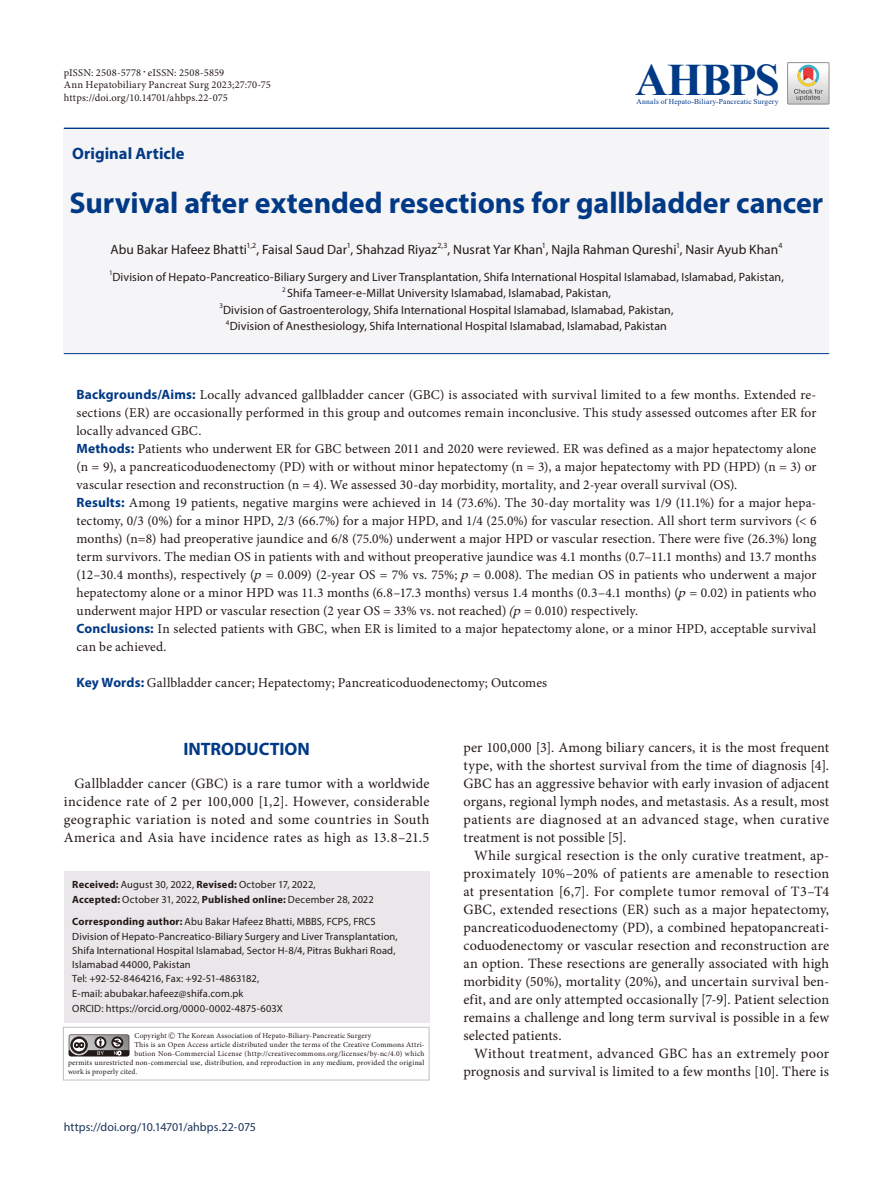
<style>
.page{position:relative;width:893px;height:1191px;background:#fff}
.page>*{position:absolute;margin:0;border:0;box-sizing:border-box;transform-origin:0 0}
.t1{font:700 45px "Times New Roman";letter-spacing:-.03em;color:#003985}
.t2{font:700 30px "Myriad Pro";letter-spacing:-.005em;color:#003985}
.t3{font:700 18px "Myriad Pro";letter-spacing:-.005em;color:#003985}
.t4{font:700 16.5px "Myriad Pro";color:#003985}
.t5{font:14.25px/18px "Minion Pro";letter-spacing:.01em;color:#231916;text-align:justify}
.t6{font:14.25px "Minion Pro";letter-spacing:.03em;color:#231916}
.t7{font:13.5px/18px "Minion Pro";letter-spacing:.01em;color:#231916}
.t8{font:13.5px "Myriad Pro";color:#231916}
.t9{font:12px "Myriad Pro";letter-spacing:.005em;color:#231916}
.t10{font:12px "Myriad Pro";letter-spacing:.005em;color:#193258}
.t11{font:10.5px/14.7px "Myriad Pro";letter-spacing:.01em;color:#231916}
.t12{font:10.5px/12.8px "Minion Pro";letter-spacing:.015em;color:#231916}
.t13{font:7.8px "Myriad Pro";color:#231916}
.t14{font:7.5px "Minion Pro";letter-spacing:.025em;color:#231916}
.t15{font:7.5px "Times New Roman";letter-spacing:.025em;color:#003985}
.t16{font:7.05px "Myriad Pro";color:#231916}
.s1{font-family:"Ko Pub World Batang PM"}
.s2{font-family:"Myriad Pro";font-weight:700;color:#003985}
.s3{font-style:italic}
.s4{font-weight:700}
</style>
<div class="page">
<hr style="left:64px;top:128px;width:765px;height:2px;background:#003985">
<div style="left:64px;top:129px;width:765px;height:224px;background:#f5f4f7"></div>
<hr style="left:64px;top:353px;width:765px;height:1px;background:#003985">
<div style="left:787px;top:62px;width:42px;height:42px;border:1px solid #94908f"></div>
<svg style="left:788px;top:63px;width:41px;height:41px"></svg>
<div style="left:64px;top:871px;width:365px;height:151px;background:#eae7eb"></div>
<div style="left:63px;top:1026px;width:366px;height:54px;border:1px solid #c3bcc8"></div>
<svg style="left:69px;top:1034px;width:60px;height:22px"></svg>
<p class="t12" style="left:64px;top:66px;width:209px">pISSN: 2508-5778<span class="s1">ㆍ</span>eISSN: 2508-5859<br>Ann Hepatobiliary Pancreat Surg 2023;27:70-75 https://doi.org/10.14701/ahbps.22-075</p>
<p class="t4" style="left:72px;top:142px;width:114px">Original Article</p>
<h1 class="t1" style="left:635px;top:47px;width:146px">AHBPS</h1>
<p class="t15" style="left:636px;top:96px;width:144px">Annals of Hepato-Biliary-Pancreatic Surgery</p>
<p class="t2" style="left:70px;top:184px;width:755px">Survival after extended resections for gallbladder cancer</p>
<p class="t8" style="left:111px;top:241px;width:138px">Abu Bakar Hafeez Bhatti</p>
<p class="t13" style="left:247px;top:240px;width:11px">1,2</p>
<p class="t8" style="left:256px;top:241px;width:182px">, Faisal Saud Dar , Shahzad Riyaz</p>
<p class="t13" style="left:347px;top:240px;width:6px">1</p>
<p class="t13" style="left:437px;top:240px;width:12px">2,3</p>
<p class="t8" style="left:448px;top:241px;width:332px">, Nusrat Yar Khan , Najla Rahman Qureshi , Nasir Ayub Khan</p>
<p class="t13" style="left:542px;top:240px;width:6px">1</p>
<p class="t13" style="left:676px;top:240px;width:6px">1</p>
<p class="t13" style="left:778px;top:240px;width:6px">4</p>
<p class="t16" style="left:109px;top:268px;width:5px">1</p>
<p class="t9" style="left:112px;top:269px;width:673px">Division of Hepato-Pancreatico-Biliary Surgery and Liver Transplantation, Shifa International Hospital Islamabad, Islamabad, Pakistan,</p>
<p class="t16" style="left:282px;top:285px;width:5px">2</p>
<p class="t9" style="left:287px;top:286px;width:325px">Shifa Tameer-e-Millat University Islamabad, Islamabad, Pakistan,</p>
<p class="t16" style="left:219px;top:301px;width:5px">3</p>
<p class="t9" style="left:223px;top:302px;width:452px">Division of Gastroenterology, Shifa International Hospital Islamabad, Islamabad, Pakistan,</p>
<p class="t16" style="left:226px;top:318px;width:5px">4</p>
<p class="t9" style="left:230px;top:319px;width:439px">Division of Anesthesiology, Shifa International Hospital Islamabad, Islamabad, Pakistan</p>
<p class="t7" style="left:77px;top:385px;width:741px"><span class="s2">Backgrounds/Aims:</span> Locally advanced gallbladder cancer (GBC) is associated with survival limited to a few months. Extended re&shy;sections (ER) are occasionally performed in this group and outcomes remain inconclusive. This study assessed outcomes after ER for locally advanced GBC.<br><span class="s2">Methods:</span> Patients who underwent ER for GBC between 2011 and 2020 were reviewed. ER was defined as a major hepatectomy alone (n = 9), a pancreaticoduodenectomy (PD) with or without minor hepatectomy (n = 3), a major hepatectomy with PD (HPD) (n = 3) or vascular resection and reconstruction (n = 4). We assessed 30-day morbidity, mortality, and 2-year overall survival (OS).<br><span class="s2">Results:</span> Among 19 patients, negative margins were achieved in 14 (73.6%). The 30-day mortality was 1/9 (11.1%) for a major hepa&shy;tectomy, 0/3 (0%) for a minor HPD, 2/3 (66.7%) for a major HPD, and 1/4 (25.0%) for vascular resection. All short term survivors (&lt; 6 months) (n=8) had preoperative jaundice and 6/8 (75.0%) underwent a major HPD or vascular resection. There were five (26.3%) long term survivors. The median OS in patients with and without preoperative jaundice was 4.1 months (0.7–11.1 months) and 13.7 months (12–30.4 months), respectively (<span class="s3">p</span> = 0.009) (2-year OS = 7% vs. 75%; <span class="s3">p</span> = 0.008). The median OS in patients who underwent a major hepatectomy alone or a minor HPD was 11.3 months (6.8–17.3 months) versus 1.4 months (0.3–4.1 months) (<span class="s3">p</span> = 0.02) in patients who underwent major HPD or vascular resection (2 year OS = 33% vs. not reached) <span class="s3">(p</span> = 0.010) respectively.<br><span class="s2">Conclusions:</span> In selected patients with GBC, when ER is limited to a major hepatectomy alone, or a minor HPD, acceptable survival can be achieved.</p>
<p class="t7" style="left:77px;top:673px;width:472px"><span class="s2">Key Words:</span> Gallbladder cancer; Hepatectomy; Pancreaticoduodenectomy; Outcomes</p>
<p class="t3" style="left:183px;top:737px;width:128px">INTRODUCTION</p>
<p class="t5" style="left:64px;top:774px;width:367px;text-indent:11px">Gallbladder cancer (GBC) is a rare tumor with a worldwide incidence rate of 2 per 100,000 [1,2]. However, considerable geographic variation is noted and some countries in South America and Asia have incidence rates as high as 13.8–21.5</p>
<p class="t11" style="left:72px;top:877px;width:303px"><span class="s4">Received:</span> August 30, 2022, <span class="s4">Revised:</span> October 17, 2022,<br><span class="s4">Accepted:</span> October 31, 2022, <span class="s4">Published online:</span> December 28, 2022</p>
<p class="t11" style="left:72px;top:913px;width:327px"><span class="s4">Corresponding author:</span> Abu Bakar Hafeez Bhatti, MBBS, FCPS, FRCS Division of Hepato-Pancreatico-Biliary Surgery and Liver Transplantation, Shifa International Hospital Islamabad, Sector H-8/4, Pitras Bukhari Road, Islamabad 44000, Pakistan<br>Tel: +92-52-8464216, Fax: +92-51-4863182,<br>E-mail: abubakar.hafeez@shifa.com.pk<br>ORCID: https://orcid.org/0000-0002-4875-603X</p>
<p class="t14" style="left:134px;top:1030px;width:238px">Copyright <span class="s1">Ⓒ</span> The Korean Association of Hepato-Biliary-Pancreatic Surgery</p>
<p class="t14" style="left:134px;top:1039px;width:292px">This is an Open Access article distributed under the terms of the Creative Commons Attri-</p>
<p class="t14" style="left:134px;top:1048px;width:292px">bution Non-Commercial License (http://creativecommons.org/licenses/by-nc/4.0) which</p>
<p class="t14" style="left:68px;top:1057px;width:358px">permits unrestricted non-commercial use, distribution, and reproduction in any medium, provided the original</p>
<p class="t14" style="left:68px;top:1066px;width:71px">work is properly cited.</p>
<p class="t10" style="left:64px;top:1119px;width:194px">https://doi.org/10.14701/ahbps.22-075</p>
<p class="t5" style="left:463px;top:738px;width:367px">per 100,000 [3]. Among biliary cancers, it is the most frequent</p>
<p class="t5" style="left:463px;top:756px;width:367px">type, with the shortest survival from the time of diagnosis [4].</p>
<p class="t5" style="left:463px;top:774px;width:367px">GBC has an aggressive behavior with early invasion of adjacent</p>
<p class="t5" style="left:463px;top:792px;width:367px">organs, regional lymph nodes, and metastasis. As a result, most</p>
<p class="t6" style="left:463px;top:810px;width:367px">patients are diagnosed at an advanced stage, when curative</p>
<p class="t5" style="left:463px;top:828px;width:164px">treatment is not possible [5].</p>
<p class="t5" style="left:474px;top:846px;width:357px">While surgical resection is the only curative treatment, ap-</p>
<p class="t5" style="left:463px;top:864px;width:367px">proximately 10%–20% of patients are amenable to resection</p>
<p class="t5" style="left:463px;top:882px;width:367px">at presentation [6,7]. For complete tumor removal of T3–T4</p>
<p class="t5" style="left:463px;top:900px;width:367px">GBC, extended resections (ER) such as a major hepatectomy,</p>
<p class="t5" style="left:463px;top:918px;width:367px">pancreaticoduodenectomy (PD), a combined hepatopancreati-</p>
<p class="t5" style="left:463px;top:936px;width:367px">coduodenectomy or vascular resection and reconstruction are</p>
<p class="t5" style="left:463px;top:954px;width:367px">an option. These resections are generally associated with high</p>
<p class="t5" style="left:463px;top:972px;width:367px">morbidity (50%), mortality (20%), and uncertain survival ben-</p>
<p class="t5" style="left:463px;top:990px;width:367px">efit, and are only attempted occasionally [7-9]. Patient selection</p>
<p class="t5" style="left:463px;top:1008px;width:367px">remains a challenge and long term survival is possible in a few</p>
<p class="t5" style="left:463px;top:1026px;width:100px">selected patients.</p>
<p class="t5" style="left:474px;top:1044px;width:357px">Without treatment, advanced GBC has an extremely poor</p>
<p class="t5" style="left:463px;top:1062px;width:367px">prognosis and survival is limited to a few months [10]. There is</p>
</div>
